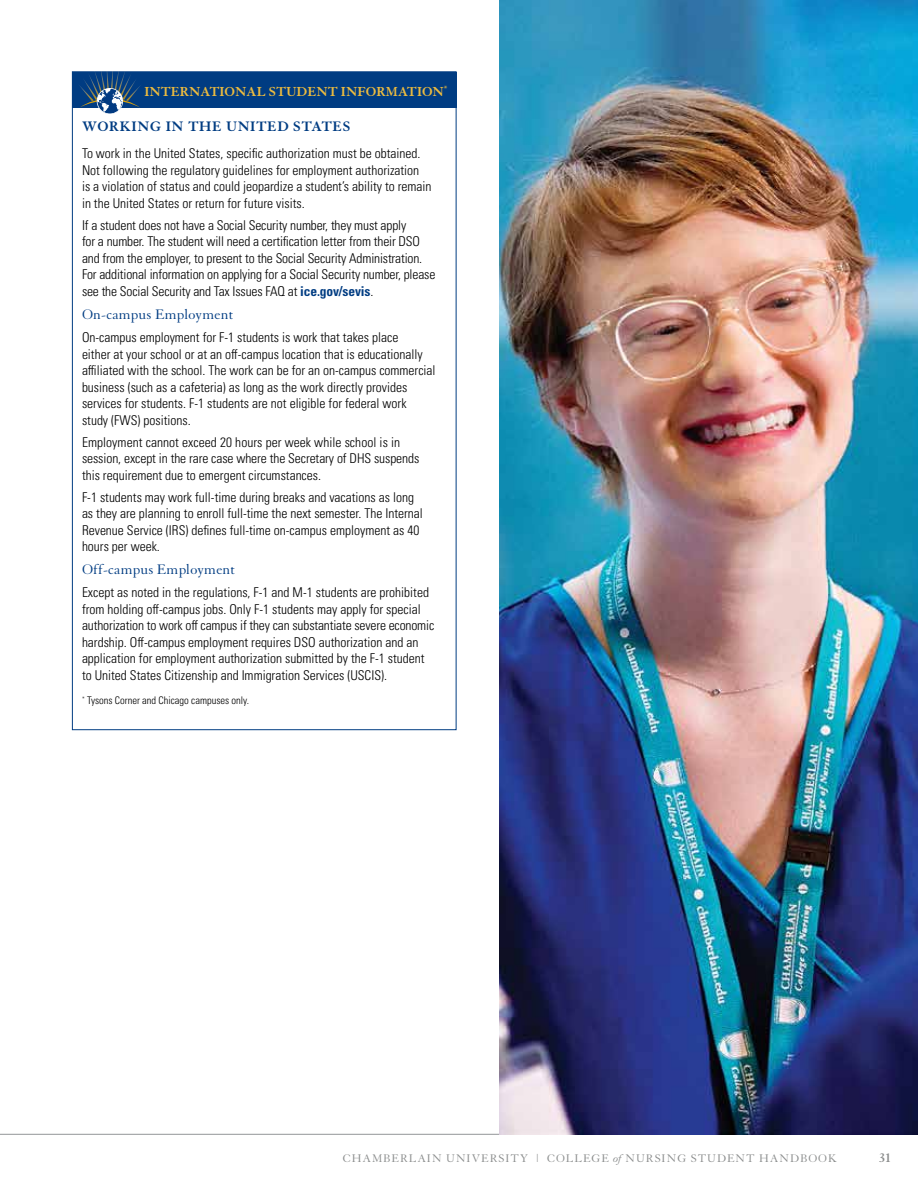
<style>
.page{position:relative;width:918px;height:1188px;background:#fff}
.page>*{position:absolute;margin:0;border:0;box-sizing:border-box;transform-origin:0 0}
.t1{font:15px "Granjon LT Std";letter-spacing:.01em;color:#003c82}
.t2{font:700 15px "Granjon LT Std";letter-spacing:.04em;color:#003c82}
.t3{font:700 14.25px "Granjon LT Std";color:#ecbb3f}
.t4{font:300 condensed 13.5px/16.5px "Univers LT Pro";color:#000}
.t5{font:700 13.5px "Granjon LT Std";color:#8a8c8c}
.t6{font:12px "Granjon LT Std";letter-spacing:.08em;color:#8a8c8c}
.t7{font:300 condensed 10.5px "Univers LT Pro";color:#000}
.s1{font-weight:700;color:#003c82}
.s2{font-style:italic}
</style>
<div class="page">
<hr style="left:0;top:1134px;width:918px;height:1px;background:#939598">
<img style="left:500px;top:0;width:418px;height:1134px">
<div style="left:72px;top:72px;width:384px;height:36px;background:#003c82"></div>
<svg style="left:78px;top:71px;width:64px;height:43px"></svg>
<p class="t3" style="left:144px;top:83px;width:305px">INTERNATIONAL STUDENT INFORMATION<sup>*</sup></p>
<p class="t2" style="left:82px;top:118px;width:270px">WORKING IN THE UNITED STATES</p>
<p class="t4" style="left:82px;top:145px;width:351px">To work in the United States, specific authorization must be obtained.<br>Not following the regulatory guidelines for employment authorization<br>is a violation of status and could jeopardize a student’s ability to remain in the United States or return for future visits.</p>
<p class="t4" style="left:82px;top:216px;width:355px">If a student does not have a Social Security number, they must apply<br>for a number. The student will need a certification letter from their DSO and from the employer, to present to the Social Security Administration.<br>For additional information on applying for a Social Security number, please see the Social Security and Tax Issues FAQ at <span class="s1">ice.gov/sevis</span>.</p>
<p class="t1" style="left:82px;top:307px;width:153px">On-campus Employment</p>
<p class="t4" style="left:82px;top:329px;width:355px">On-campus employment for F-1 students is work that takes place<br>either at your school or at an off-campus location that is educationally affiliated with the school. The work can be for an on-campus commercial business (such as a cafeteria) as long as the work directly provides services for students. F-1 students are not eligible for federal work study (FWS) positions.</p>
<p class="t4" style="left:82px;top:433px;width:339px">Employment cannot exceed 20 hours per week while school is in session, except in the rare case where the Secretary of DHS suspends this requirement due to emergent circumstances.</p>
<p class="t4" style="left:82px;top:488px;width:342px">F-1 students may work full-time during breaks and vacations as long as they are planning to enroll full-time the next semester. The Internal Revenue Service (IRS) defines full-time on-campus employment as 40 hours per week.</p>
<p class="t1" style="left:82px;top:562px;width:154px">Off-campus Employment</p>
<p class="t4" style="left:82px;top:584px;width:354px">Except as noted in the regulations, F-1 and M-1 students are prohibited from holding off-campus jobs. Only F-1 students may apply for special authorization to work off campus if they can substantiate severe economic hardship. Off-campus employment requires DSO authorization and an application for employment authorization submitted by the F-1 student to United States Citizenship and Immigration Services (USCIS).</p>
<p class="t7" style="left:82px;top:693px;width:169px"><sup>*</sup> Tysons Corner and Chicago campuses only.</p>
<p class="t6" style="left:343px;top:1152px;width:496px">CHAMBERLAIN UNIVERSITY | COLLEGE <span class="s2">of</span> NURSING STUDENT HANDBOOK</p>
<p class="t5" style="left:879px;top:1150px;width:13px">31</p>
</div>
